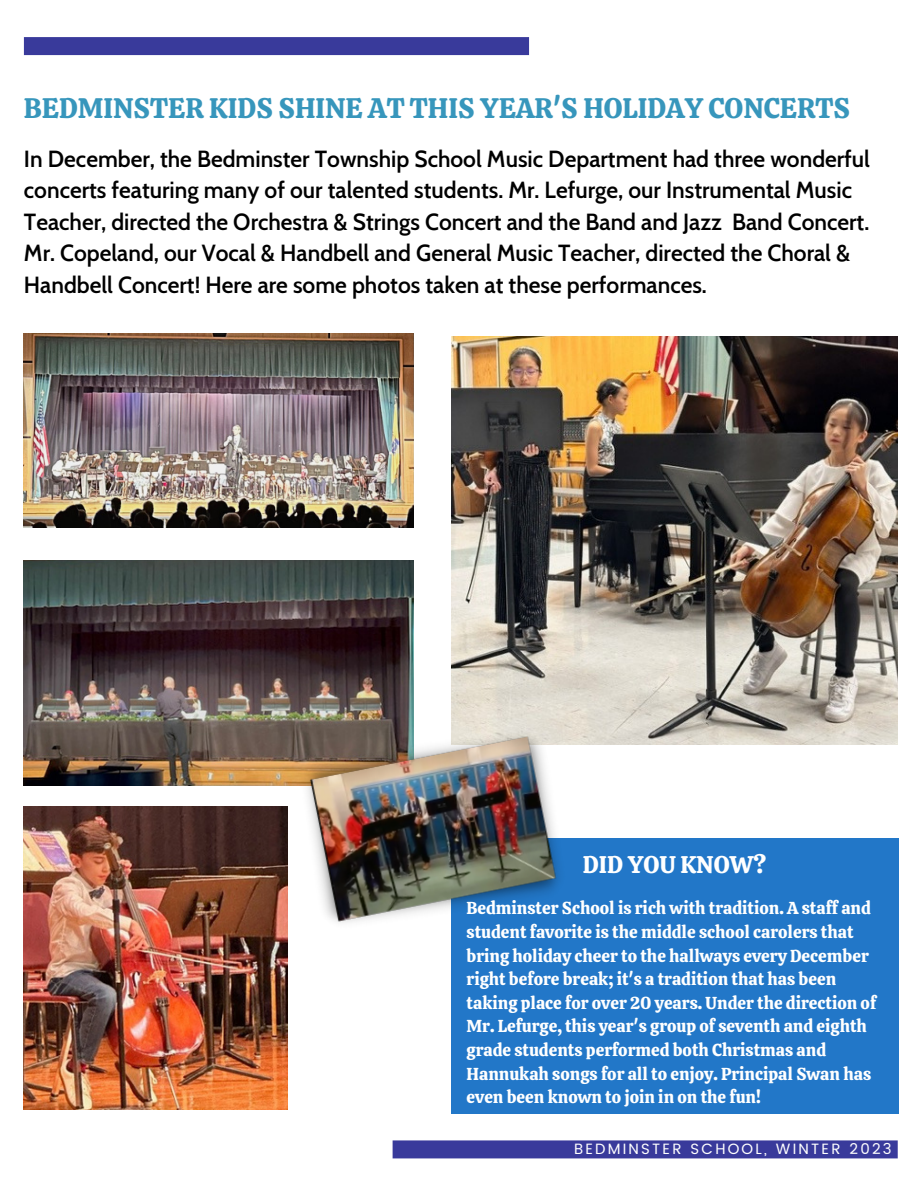
<style>
.page{position:relative;width:918px;height:1188px;background:#fff}
.page>*{position:absolute;margin:0;border:0;box-sizing:border-box;transform-origin:0 0}
.t1{font:28.2px "Calistoga";color:#3796bc}
.t2{font:24px "Calistoga";color:#fff}
.t3{font:600 22.8px/31.5px "Cabin";color:#000}
.t4{font:17.25px/23.7px "Calistoga";color:#fff}
.t5{font:14.85px "Poppins";letter-spacing:.15em;color:#fff}
</style>
<div class="page">
<div style="left:24px;top:37px;width:505px;height:18px;background:#393a9b"></div>
<div style="left:393px;top:1140px;width:505px;height:18px;background:#393a9b"></div>
<img style="left:24px;top:334px;width:389px;height:193px">
<img style="left:24px;top:560px;width:389px;height:225px">
<img style="left:451px;top:336px;width:447px;height:409px">
<img style="left:24px;top:806px;width:263px;height:304px">
<div style="left:451px;top:838px;width:447px;height:276px;background:#2277c8"></div>
<img style="left:286px;top:709px;width:294px;height:240px">
<h1 class="t1" style="left:24px;top:90px;width:828px">BEDMINSTER KIDS SHINE AT THIS YEAR'S HOLIDAY CONCERTS</h1>
<p class="t3" style="left:24px;top:143px;width:848px">In December, the Bedminster Township School Music Department had three wonderful concerts featuring many of our talented students. Mr. Lefurge, our Instrumental Music Teacher, directed the Orchestra &amp; Strings Concert and the Band and Jazz Band Concert.<br>Mr. Copeland, our Vocal &amp; Handbell and General Music Teacher, directed the Choral &amp; Handbell Concert! Here are some photos taken at these performances.</p>
<h2 class="t2" style="left:583px;top:849px;width:185px">DID YOU KNOW?</h2>
<p class="t4" style="left:467px;top:896px;width:411px">Bedminster School is rich with tradition. A staff and student favorite is the middle school carolers that bring holiday cheer to the hallways every December right before break; it's a tradition that has been taking place for over 20 years. Under the direction of Mr. Lefurge, this year's group of seventh and eighth grade students performed both Christmas and Hannukah songs for all to enjoy. Principal Swan has even been known to join in on the fun!</p>
<p class="t5" style="left:574px;top:1140px;width:319px">BEDMINSTER SCHOOL, WINTER 2023</p>
</div>
